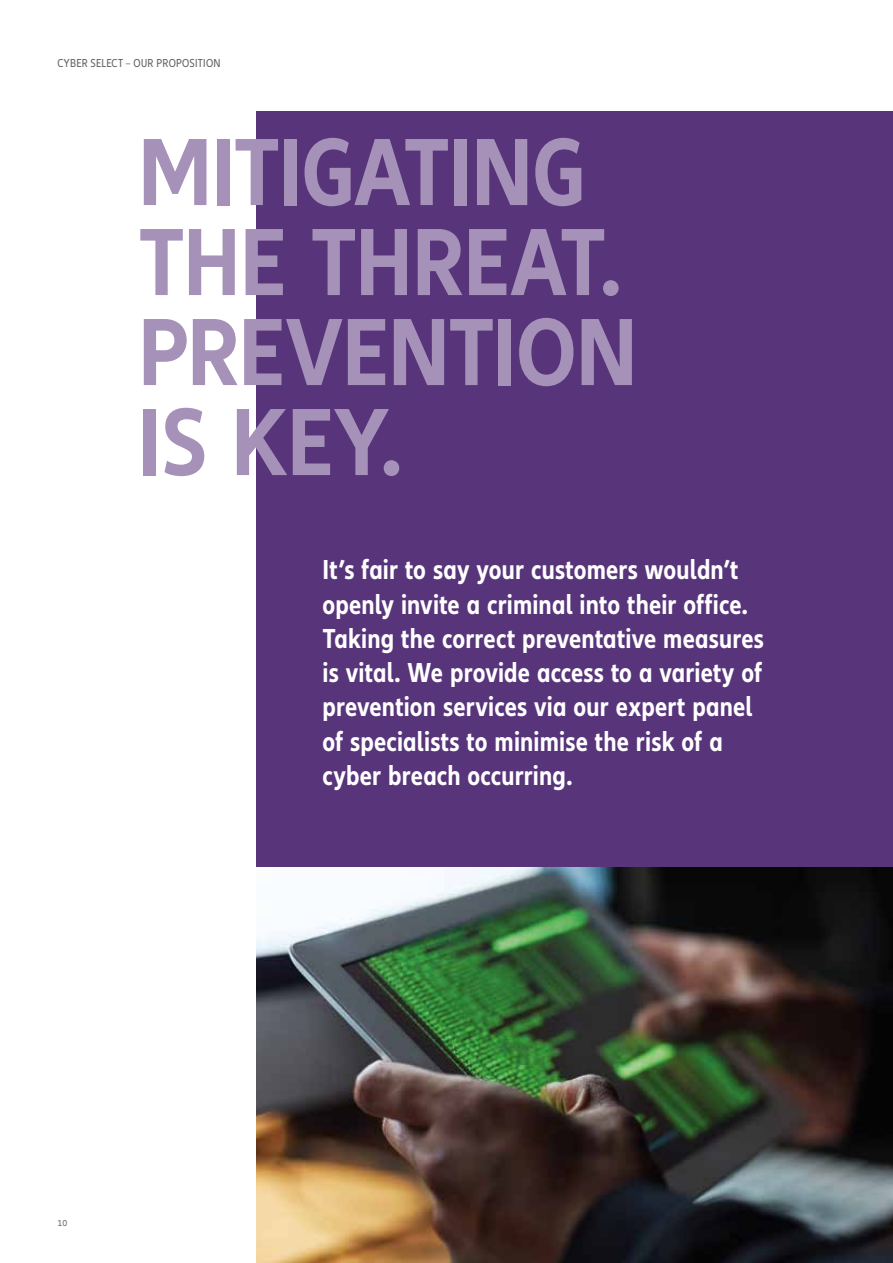
<style>
.page{position:relative;width:893px;height:1263px;background:#fff}
.page>*{position:absolute;margin:0;border:0;box-sizing:border-box;transform-origin:0 0}
.t1{font:700 condensed 99px/90px "Allianz Neo";letter-spacing:-.005em;color:#a691b9}
.t2{font:700 condensed 28.5px/34.2px "Allianz Neo";letter-spacing:.01em;color:#fff}
.t3{font:condensed 12px "Allianz Neo";letter-spacing:.025em;color:#646363}
.t4{font:9px "Allianz Neo";color:#646363}
</style>
<div class="page">
<div style="left:256px;top:111px;width:637px;height:756px;background:#58357a"></div>
<img style="left:256px;top:867px;width:637px;height:396px">
<p class="t3" style="left:57px;top:56px;width:165px">CYBER SELECT – OUR PROPOSITION</p>
<h1 class="t1" style="left:138px;top:129px;width:501px">MITIGATING<br>THE THREAT.<br>PREVENTION<br>IS KEY.</h1>
<p class="t4" style="left:58px;top:1218px;width:11px">10</p>
<p class="t2" style="left:322px;top:553px;width:443px">It’s fair to say your customers wouldn’t openly invite a criminal into their office.<br>Taking the correct preventative measures is vital. We provide access to a variety of prevention services via our expert panel of specialists to minimise the risk of a cyber breach occurring.</p>
</div>
